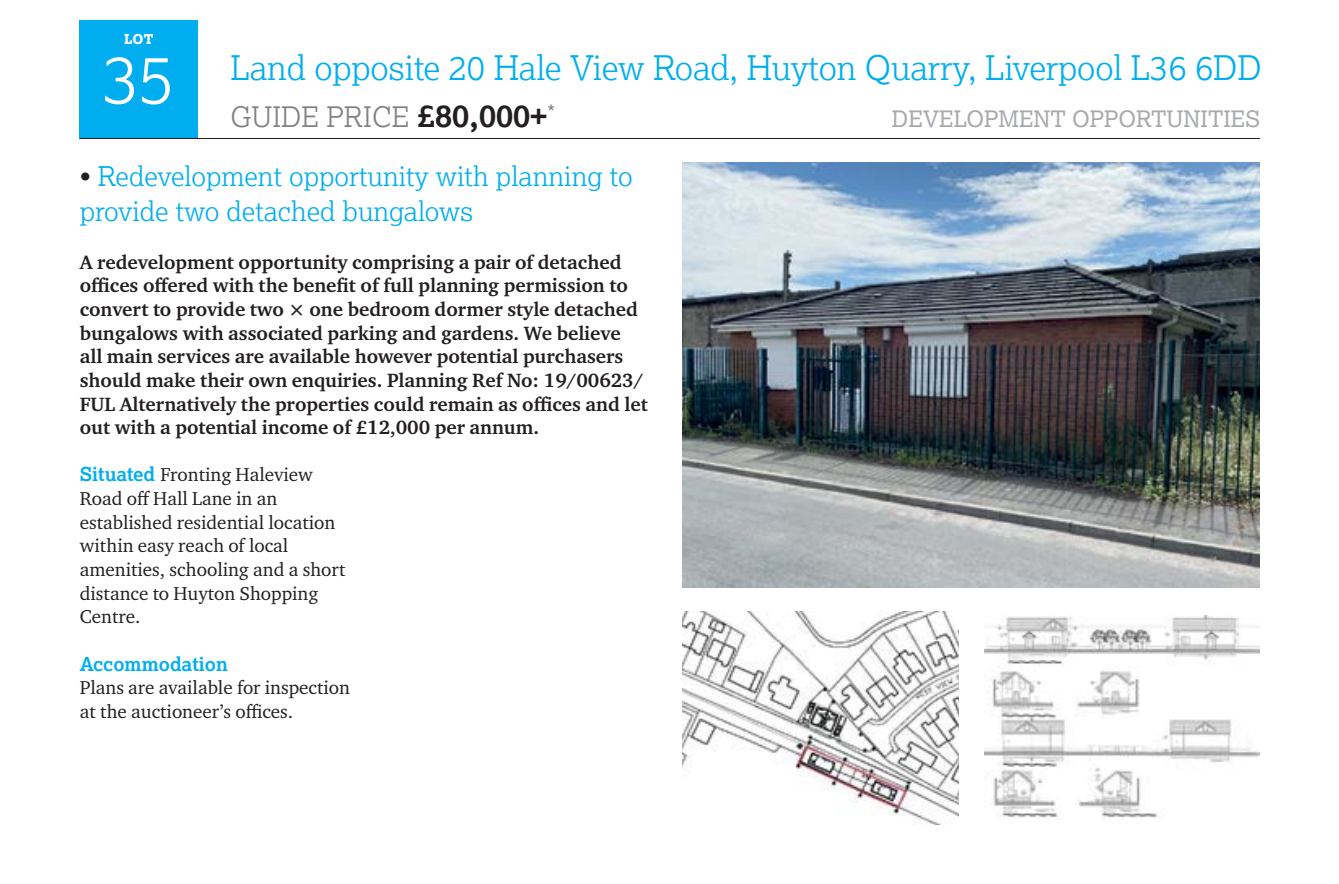
<style>
.page{position:relative;width:1339px;height:884px;background:#fff}
.page>*{position:absolute;margin:0;border:0;box-sizing:border-box;transform-origin:0 0}
.t1{font:300 67.5px "Lexia";color:#fff}
.t2{font:300 33.75px "Lexia";letter-spacing:-.005em;color:#00aeef}
.t3{font:300 28.12px "Lexia";color:#808285}
.t4{font:300 27px/35.3px "Lexia";color:#00aeef}
.t5{font:22.5px "Lexia";color:#a7a9ac}
.t6{font:700 19.8px/23.6px "Charter ITC Pro";color:#231f20}
.t7{font:19.12px/23.6px "Charter ITC Pro";color:#231f20}
.t8{font:700 19.12px "Lexia";color:#00aeef}
.t9{font:800 13.5px "Lexia";color:#fff}
.s1{font-weight:700;font-size:31.5px;color:#231f20}
.s2{color:#231f20}
.s3{font-family:"Lexia";font-weight:700;color:#00aeef}
</style>
<div class="page">
<div style="left:80px;top:21px;width:118px;height:118px;background:#00aeef"></div>
<hr style="left:80px;top:138px;width:1180px;height:1px;background:#231f20">
<img style="left:682px;top:611px;width:276px;height:213px">
<img style="left:984px;top:615px;width:276px;height:205px">
<img style="left:682px;top:162px;width:578px;height:426px">
<p class="t9" style="left:124px;top:31px;width:31px">LOT</p>
<h1 class="t1" style="left:103px;top:36px;width:73px">35</h1>
<h2 class="t2" style="left:230px;top:46px;width:1033px">Land opposite 20 Hale View Road, Huyton Quarry, Liverpool L36 6DD</h2>
<h3 class="t3" style="left:230px;top:99px;width:326px">GUIDE PRICE <span class="s1">£80,000+</span><sup>*</sup></h3>
<p class="t5" style="left:892px;top:105px;width:369px">DEVELOPMENT OPPORTUNITIES</p>
<h3 class="t4" style="left:80px;top:158px;width:554px"><span class="s2">•</span> Redevelopment opportunity with planning to provide two detached bungalows</h3>
<p class="t6" style="left:80px;top:250px;width:569px">A redevelopment opportunity comprising a pair of detached offices offered with the benefit of full planning permission to convert to provide two × one bedroom dormer style detached bungalows with associated parking and gardens. We believe all main services are available however potential purchasers should make their own enquiries. Planning Ref No: 19/00623/ FUL Alternatively the properties could remain as offices and let out with a potential income of £12,000 per annum.</p>
<p class="t7" style="left:80px;top:463px;width:267px"><span class="s3">Situated</span> Fronting Haleview<br>Road off Hall Lane in an established residential location within easy reach of local amenities, schooling and a short distance to Huyton Shopping<br>Centre.</p>
<p class="t8" style="left:80px;top:651px;width:150px">Accommodation</p>
<p class="t7" style="left:80px;top:675px;width:272px">Plans are available for inspection at the auctioneer’s offices.</p>
</div>
